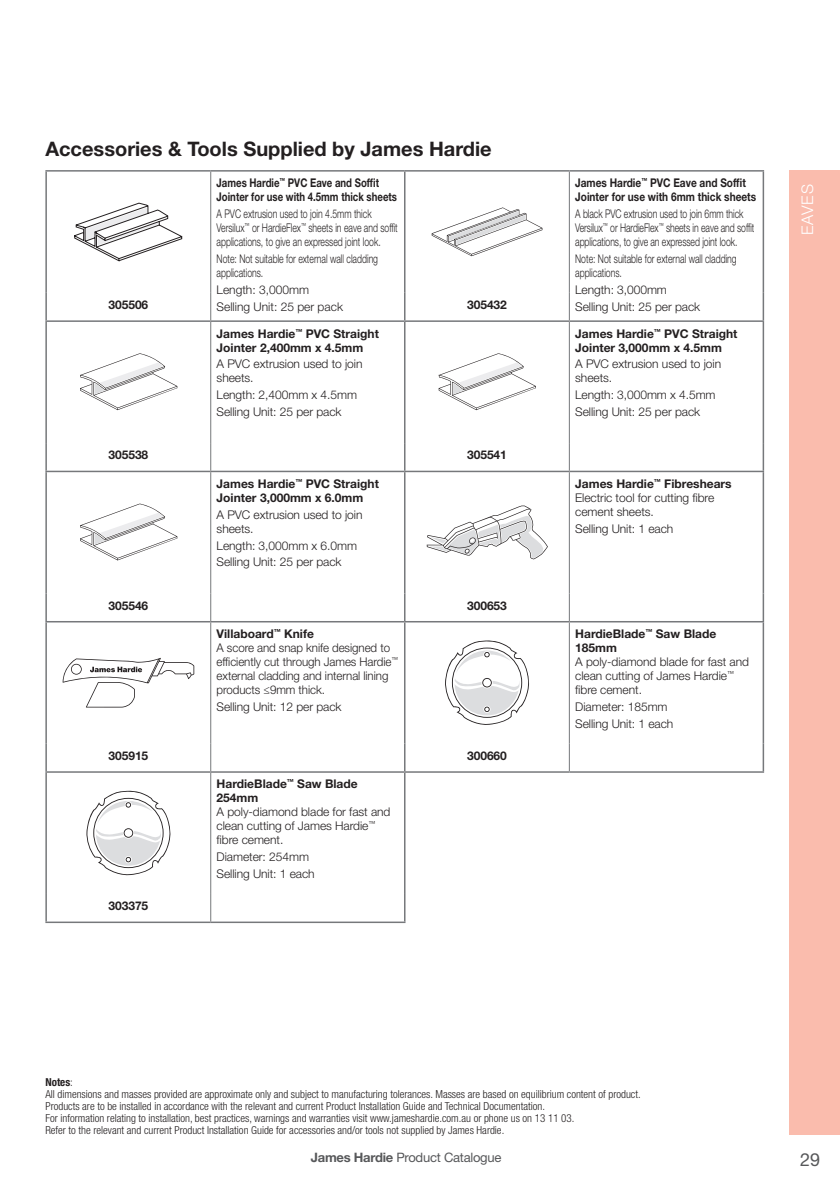
<style>
.page{position:relative;width:840px;height:1191px;background:#fff}
.page>*{position:absolute;margin:0;border:0;box-sizing:border-box;transform-origin:0 0}
.t1{font:700 20px "Helvetica Neue LT Std";color:#231f20}
.t2{font:18px "Helvetica Neue LT Std";color:#57585a}
.t3{font:300 16px "Helvetica Neue LT Std";color:#fff}
.t4{font:13px "Helvetica Neue LT Std";letter-spacing:-.02em;color:#57585a}
.t5{font:300 12px/14px "Helvetica Neue LT Std";letter-spacing:-.005em;color:#231f20}
.t6{font:300 12px/14px "Helvetica Neue LT Std";letter-spacing:-.005em;color:#231f20;scale:.72 1}
.t7{font:700 12px/14px "Helvetica Neue LT Std";color:#231f20}
.t8{font:300 12px/14px "Helvetica Neue LT Std";letter-spacing:-.005em;color:#231f20;scale:.96 1}
.t9{font:700 12px/14px "Helvetica Neue LT Std";color:#231f20;scale:.8 1}
.t10{font:700 12px/14px "Helvetica Neue LT Std";color:#231f20;scale:.84 1}
.t11{font:300 condensed 11px/12px "Helvetica Neue LT Std";color:#231f20}
.s1{font-weight:700}
</style>
<div class="page">
<div style="left:788px;top:170px;width:51px;height:964px;background:#fabcad"></div>
<hr style="left:45px;top:170px;width:166px;height:2px;background:#76787b">
<hr style="left:45px;top:172px;width:2px;height:121px;background:#76787b">
<hr style="left:211px;top:170px;width:193px;height:2px;background:#76787b">
<hr style="left:404px;top:170px;width:165px;height:2px;background:#76787b">
<hr style="left:404px;top:172px;width:1px;height:121px;background:#76787b">
<hr style="left:569px;top:170px;width:194px;height:2px;background:#76787b">
<hr style="left:762px;top:172px;width:1px;height:121px;background:#76787b">
<hr style="left:45px;top:293px;width:2px;height:27px;background:#76787b">
<svg style="left:404px;top:293px;width:1px;height:27px"></svg>
<svg style="left:762px;top:293px;width:1px;height:27px"></svg>
<hr style="left:45px;top:320px;width:166px;height:2px;background:#76787b">
<hr style="left:45px;top:322px;width:2px;height:121px;background:#76787b">
<hr style="left:211px;top:320px;width:193px;height:2px;background:#76787b">
<hr style="left:404px;top:320px;width:165px;height:2px;background:#76787b">
<hr style="left:404px;top:322px;width:1px;height:121px;background:#76787b">
<hr style="left:569px;top:320px;width:194px;height:2px;background:#76787b">
<hr style="left:762px;top:322px;width:1px;height:121px;background:#76787b">
<hr style="left:45px;top:443px;width:2px;height:28px;background:#76787b">
<svg style="left:404px;top:443px;width:1px;height:28px"></svg>
<svg style="left:762px;top:443px;width:1px;height:28px"></svg>
<hr style="left:45px;top:471px;width:166px;height:1px;background:#76787b">
<hr style="left:45px;top:472px;width:2px;height:121px;background:#76787b">
<hr style="left:211px;top:471px;width:193px;height:1px;background:#76787b">
<hr style="left:404px;top:471px;width:165px;height:1px;background:#76787b">
<hr style="left:404px;top:472px;width:1px;height:121px;background:#76787b">
<hr style="left:569px;top:471px;width:194px;height:1px;background:#76787b">
<hr style="left:762px;top:472px;width:1px;height:121px;background:#76787b">
<hr style="left:45px;top:593px;width:2px;height:28px;background:#76787b">
<svg style="left:404px;top:593px;width:1px;height:28px"></svg>
<svg style="left:762px;top:593px;width:1px;height:28px"></svg>
<hr style="left:45px;top:621px;width:166px;height:1px;background:#76787b">
<hr style="left:45px;top:622px;width:2px;height:121px;background:#76787b">
<hr style="left:211px;top:621px;width:193px;height:1px;background:#76787b">
<hr style="left:404px;top:621px;width:165px;height:1px;background:#76787b">
<hr style="left:404px;top:622px;width:1px;height:121px;background:#76787b">
<hr style="left:569px;top:621px;width:194px;height:1px;background:#76787b">
<hr style="left:762px;top:622px;width:1px;height:121px;background:#76787b">
<hr style="left:45px;top:743px;width:2px;height:28px;background:#76787b">
<svg style="left:404px;top:743px;width:1px;height:28px"></svg>
<svg style="left:762px;top:743px;width:1px;height:28px"></svg>
<hr style="left:45px;top:771px;width:166px;height:1px;background:#76787b">
<hr style="left:45px;top:772px;width:2px;height:122px;background:#76787b">
<hr style="left:211px;top:771px;width:193px;height:1px;background:#76787b">
<hr style="left:45px;top:894px;width:2px;height:27px;background:#76787b">
<hr style="left:45px;top:921px;width:166px;height:2px;background:#76787b">
<hr style="left:211px;top:921px;width:194px;height:2px;background:#76787b">
<hr style="left:210px;top:172px;width:1px;height:121px;background:#76787b">
<hr style="left:568px;top:172px;width:1px;height:121px;background:#76787b">
<svg style="left:210px;top:293px;width:1px;height:27px"></svg>
<svg style="left:568px;top:293px;width:1px;height:27px"></svg>
<hr style="left:210px;top:322px;width:1px;height:121px;background:#76787b">
<hr style="left:568px;top:322px;width:1px;height:121px;background:#76787b">
<svg style="left:210px;top:443px;width:1px;height:28px"></svg>
<svg style="left:568px;top:443px;width:1px;height:28px"></svg>
<hr style="left:210px;top:472px;width:1px;height:121px;background:#76787b">
<hr style="left:568px;top:472px;width:1px;height:121px;background:#76787b">
<svg style="left:210px;top:593px;width:1px;height:28px"></svg>
<svg style="left:568px;top:593px;width:1px;height:28px"></svg>
<hr style="left:210px;top:622px;width:1px;height:121px;background:#76787b">
<hr style="left:568px;top:622px;width:1px;height:121px;background:#76787b">
<svg style="left:210px;top:743px;width:1px;height:28px"></svg>
<svg style="left:568px;top:743px;width:1px;height:28px"></svg>
<hr style="left:210px;top:772px;width:1px;height:122px;background:#76787b">
<svg style="left:210px;top:894px;width:1px;height:27px"></svg>
<hr style="left:404px;top:771px;width:165px;height:1px;background:#76787b">
<hr style="left:404px;top:772px;width:1px;height:122px;background:#76787b">
<hr style="left:569px;top:771px;width:194px;height:1px;background:#76787b">
<svg style="left:404px;top:894px;width:1px;height:27px"></svg>
<svg style="left:74px;top:202px;width:108px;height:60px"></svg>
<svg style="left:431px;top:207px;width:111px;height:49px"></svg>
<svg style="left:80px;top:353px;width:97px;height:57px"></svg>
<svg style="left:438px;top:353px;width:97px;height:57px"></svg>
<svg style="left:80px;top:503px;width:97px;height:57px"></svg>
<svg style="left:426px;top:505px;width:121px;height:54px"></svg>
<svg style="left:63px;top:658px;width:131px;height:49px"></svg>
<svg style="left:445px;top:640px;width:83px;height:85px"></svg>
<svg style="left:86px;top:791px;width:84px;height:84px"></svg>
<h1 class="t1" style="left:45px;top:136px;width:447px">Accessories &amp; Tools Supplied by James Hardie</h1>
<p class="t9" style="left:216px;top:176px;width:227px">James Hardie<sup>™</sup> PVC Eave and Soffit<br>Jointer for use with 4.5mm thick sheets</p>
<p class="t6" style="left:216px;top:207px;width:253px">A PVC extrusion used to join 4.5mm thick<br>Versilux<sup>™</sup> or HardieFlex<sup>™</sup> sheets in eave and soffit applications, to give an expressed joint look.</p>
<p class="t6" style="left:216px;top:251px;width:226px">Note: Not suitable for external wall cladding applications.</p>
<p class="t5" style="left:216px;top:281px;width:128px;line-height:16.8px">Length: 3,000mm<br>Selling Unit: 25 per pack</p>
<p class="t10" style="left:575px;top:176px;width:217px">James Hardie<sup>™</sup> PVC Eave and Soffit<br>Jointer for use with 6mm thick sheets</p>
<p class="t6" style="left:575px;top:207px;width:250px">A black PVC extrusion used to join 6mm thick<br>Versilux<sup>™</sup> or HardieFlex<sup>™</sup> sheets in eave and soffit applications, to give an expressed joint look.</p>
<p class="t6" style="left:575px;top:251px;width:226px">Note: Not suitable for external wall cladding applications.</p>
<p class="t5" style="left:575px;top:282px;width:93px">Length: 3,000mm</p>
<p class="t7" style="left:108px;top:298px;width:41px">305506</p>
<p class="t7" style="left:467px;top:298px;width:41px">305432</p>
<p class="t5" style="left:575px;top:299px;width:126px">Selling Unit: 25 per pack</p>
<p class="t7" style="left:216px;top:326px;width:164px">James Hardie<sup>™</sup> PVC Straight<br>Jointer 2,400mm x 4.5mm</p>
<p class="t5" style="left:216px;top:357px;width:147px">A PVC extrusion used to join sheets.</p>
<p class="t5" style="left:216px;top:386px;width:142px;line-height:16.8px">Length: 2,400mm x 4.5mm<br>Selling Unit: 25 per pack</p>
<p class="t7" style="left:575px;top:326px;width:164px">James Hardie<sup>™</sup> PVC Straight<br>Jointer 3,000mm x 4.5mm</p>
<p class="t5" style="left:575px;top:357px;width:147px">A PVC extrusion used to join sheets.</p>
<p class="t5" style="left:575px;top:386px;width:142px;line-height:16.8px">Length: 3,000mm x 4.5mm<br>Selling Unit: 25 per pack</p>
<p class="t7" style="left:108px;top:448px;width:41px">305538</p>
<p class="t7" style="left:467px;top:448px;width:41px">305541</p>
<p class="t7" style="left:216px;top:476px;width:164px">James Hardie<sup>™</sup> PVC Straight<br>Jointer 3,000mm x 6.0mm</p>
<p class="t5" style="left:216px;top:507px;width:147px">A PVC extrusion used to join sheets.</p>
<p class="t5" style="left:216px;top:536px;width:142px;line-height:16.8px">Length: 3,000mm x 6.0mm<br>Selling Unit: 25 per pack</p>
<p class="t7" style="left:108px;top:598px;width:41px">305546</p>
<p class="t7" style="left:467px;top:598px;width:41px">300653</p>
<p class="t8" style="left:216px;top:626px;width:190px"><span class="s1">Villaboard</span><sup>™</sup> <span class="s1">Knife<br></span>A score and snap knife designed to efficiently cut through James Hardie<sup>™ </sup>external cladding and internal lining products ≤9mm thick.</p>
<p class="t5" style="left:216px;top:699px;width:126px">Selling Unit: 12 per pack</p>
<p class="t7" style="left:108px;top:748px;width:41px">305915</p>
<p class="t7" style="left:467px;top:748px;width:41px">300660</p>
<p class="t7" style="left:216px;top:777px;width:142px">HardieBlade<sup>™</sup> Saw Blade<br>254mm</p>
<p class="t5" style="left:216px;top:805px;width:175px">A poly-diamond blade for fast and clean cutting of James Hardie<sup>™ </sup>fibre cement.</p>
<p class="t5" style="left:216px;top:848px;width:100px;line-height:16.8px">Diameter: 254mm<br>Selling Unit: 1 each</p>
<p class="t7" style="left:108px;top:898px;width:41px">303375</p>
<p class="t5" style="left:575px;top:476px;width:158px"><span class="s1">James Hardie</span><sup>™</sup> <span class="s1">Fibreshears<br></span>Electric tool for cutting fibre cement sheets.</p>
<p class="t5" style="left:575px;top:521px;width:100px">Selling Unit: 1 each</p>
<p class="t7" style="left:575px;top:626px;width:142px">HardieBlade<sup>™</sup> Saw Blade<br>185mm</p>
<p class="t5" style="left:575px;top:654px;width:175px">A poly-diamond blade for fast and clean cutting of James Hardie<sup>™ </sup>fibre cement.</p>
<p class="t5" style="left:575px;top:698px;width:100px;line-height:16.8px">Diameter: 185mm<br>Selling Unit: 1 each</p>
<h3 class="t3" style="left:797px;top:235px;width:53px;rotate:-90deg">EAVES</h3>
<p class="t11" style="left:45px;top:1076px;width:596px"><span class="s1">Notes</span>:<br>All dimensions and masses provided are approximate only and subject to manufacturing tolerances. Masses are based on equilibrium content of product.<br>Products are to be installed in accordance with the relevant and current Product Installation Guide and Technical Documentation.<br>For information relating to installation, best practices, warnings and warranties visit www.jameshardie.com.au or phone us on 13 11 03.<br>Refer to the relevant and current Product Installation Guide for accessories and/or tools not supplied by James Hardie.</p>
<p class="t4" style="left:311px;top:1149px;width:192px"><span class="s1">James Hardie</span> Product Catalogue</p>
<h2 class="t2" style="left:799px;top:1148px;width:21px">29</h2>
</div>
